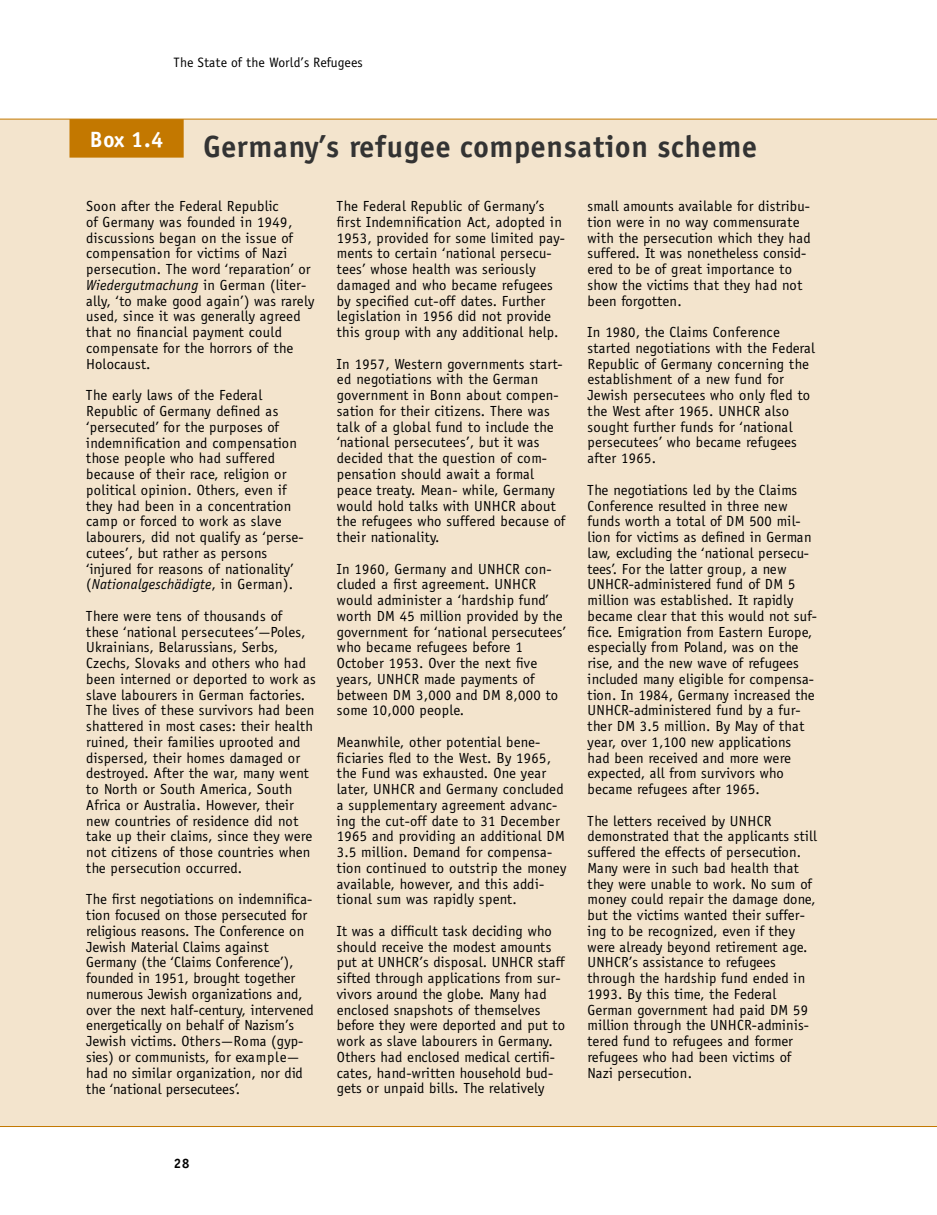
<style>
.page{position:relative;width:937px;height:1215px;background:#fff}
.page>*{position:absolute;margin:0;border:0;box-sizing:border-box;transform-origin:0 0}
.t1{font:700 31.5px "Officina Sans";letter-spacing:.025em;color:#333}
.t2{font:700 22.75px "Officina Sans";color:#fff}
.t3{font:15.05px/15.8px "Officina Sans";letter-spacing:.02em;color:#000}
.t4{font:14px "Officina Sans";letter-spacing:.01em;color:#000}
.t5{font:700 14px "Officina Sans";color:#000}
.s1{font-style:italic}
</style>
<div class="page">
<div style="left:0;top:119px;width:936px;height:1007px;background:#f3e4cd"></div>
<hr style="left:0;top:1126px;width:936px;height:1px;background:#c37800">
<hr style="left:0;top:119px;width:936px;height:1px;background:#c37800">
<div style="left:69px;top:119px;width:115px;height:39px;background:#c37800"></div>
<p class="t4" style="left:174px;top:56px;width:191px">The State of the World’s Refugees</p>
<h2 class="t2" style="left:90px;top:130px;width:75px">Box 1.4</h2>
<h1 class="t1" style="left:203px;top:134px;width:554px">Germany’s refugee compensation scheme</h1>
<p class="t3" style="left:86px;top:199px;width:230px">Soon after the Federal Republic<br>of Germany was founded in 1949, discussions began on the issue of compensation for victims of Nazi persecution. The word ‘reparation’ or<br><span class="s1">Wiedergutmachung</span> in German (liter&shy;ally, ‘to make good again’) was rarely used, since it was generally agreed that no financial payment could compensate for the horrors of the<br>Holocaust.</p>
<p class="t3" style="left:86px;top:388px;width:219px">The early laws of the Federal Republic of Germany defined as ‘persecuted’ for the purposes of indemnification and compensation those people who had suffered because of their race, religion or political opinion. Others, even if they had been in a concentration camp or forced to work as slave labourers, did not qualify as ‘perse&shy;cutees’, but rather as persons ‘injured for reasons of nationality’ (<span class="s1">Nationalgeschädigte</span>, in German).</p>
<p class="t3" style="left:86px;top:609px;width:231px">There were tens of thousands of these ‘national persecutees’—Poles, Ukrainians, Belarussians, Serbs, Czechs, Slovaks and others who had been interned or deported to work as slave labourers in German factories.<br>The lives of these survivors had been shattered in most cases: their health ruined, their families uprooted and dispersed, their homes damaged or destroyed. After the war, many went to North or South America, South Africa or Australia. However, their new countries of residence did not take up their claims, since they were not citizens of those countries when the persecution occurred.</p>
<p class="t3" style="left:86px;top:892px;width:229px">The first negotiations on indemnifica&shy;tion focused on those persecuted for religious reasons. The Conference on Jewish Material Claims against Germany (the ‘Claims Conference’), founded in 1951, brought together numerous Jewish organizations and, over the next half-century, intervened energetically on behalf of Nazism’s Jewish victims. Others—Roma (gyp&shy;sies) or communists, for example— had no similar organization, nor did the ‘national persecutees’.</p>
<p class="t3" style="left:337px;top:199px;width:229px">The Federal Republic of Germany’s first Indemnification Act, adopted in 1953, provided for some limited pay&shy;ments to certain ‘national persecu&shy;tees’ whose health was seriously damaged and who became refugees by specified cut-off dates. Further legislation in 1956 did not provide this group with any additional help.</p>
<p class="t3" style="left:337px;top:357px;width:230px">In 1957, Western governments start&shy;ed negotiations with the German government in Bonn about compen&shy;sation for their citizens. There was talk of a global fund to include the ‘national persecutees’, but it was decided that the question of com&shy;pensation should await a formal peace treaty. Mean- while, Germany would hold talks with UNHCR about the refugees who suffered because of their nationality.</p>
<p class="t3" style="left:337px;top:562px;width:231px">In 1960, Germany and UNHCR con&shy;cluded a first agreement. UNHCR would administer a ‘hardship fund’ worth DM 45 million provided by the government for ‘national persecutees’ who became refugees before 1<br>October 1953. Over the next five years, UNHCR made payments of between DM 3,000 and DM 8,000 to some 10,000 people.</p>
<p class="t3" style="left:337px;top:735px;width:231px">Meanwhile, other potential bene&shy;ficiaries fled to the West. By 1965, the Fund was exhausted. One year later, UNHCR and Germany concluded a supplementary agreement advanc&shy;ing the cut-off date to 31 December 1965 and providing an additional DM 3.5 million. Demand for compensa&shy;tion continued to outstrip the money available, however, and this addi&shy;tional sum was rapidly spent.</p>
<p class="t3" style="left:337px;top:924px;width:230px">It was a difficult task deciding who should receive the modest amounts put at UNHCR’s disposal. UNHCR staff sifted through applications from sur&shy;vivors around the globe. Many had enclosed snapshots of themselves before they were deported and put to work as slave labourers in Germany.<br>Others had enclosed medical certifi&shy;cates, hand-written household bud&shy;gets or unpaid bills. The relatively</p>
<p class="t3" style="left:587px;top:199px;width:225px">small amounts available for distribu&shy;tion were in no way commensurate with the persecution which they had suffered. It was nonetheless consid&shy;ered to be of great importance to show the victims that they had not been forgotten.</p>
<p class="t3" style="left:587px;top:325px;width:229px">In 1980, the Claims Conference started negotiations with the Federal<br>Republic of Germany concerning the establishment of a new fund for<br>Jewish persecutees who only fled to the West after 1965. UNHCR also sought further funds for ‘national persecutees’ who became refugees after 1965.</p>
<p class="t3" style="left:587px;top:483px;width:231px">The negotiations led by the Claims Conference resulted in three new funds worth a total of DM 500 mil&shy;lion for victims as defined in German law, excluding the ‘national persecu&shy;tees’. For the latter group, a new UNHCR-administered fund of DM 5 million was established. It rapidly became clear that this would not suf&shy;fice. Emigration from Eastern Europe, especially from Poland, was on the rise, and the new wave of refugees included many eligible for compensa&shy;tion. In 1984, Germany increased the UNHCR-administered fund by a fur&shy;ther DM 3.5 million. By May of that year, over 1,100 new applications had been received and more were expected, all from survivors who became refugees after 1965.</p>
<p class="t3" style="left:587px;top:814px;width:231px">The letters received by UNHCR demonstrated that the applicants still suffered the effects of persecution.<br>Many were in such bad health that they were unable to work. No sum of money could repair the damage done, but the victims wanted their suffer&shy;ing to be recognized, even if they were already beyond retirement age.<br>UNHCR’s assistance to refugees through the hardship fund ended in 1993. By this time, the Federal German government had paid DM 59 million through the UNHCR-adminis&shy;tered fund to refugees and former refugees who had been victims of Nazi persecution.</p>
<p class="t5" style="left:174px;top:1158px;width:17px">28</p>
</div>
